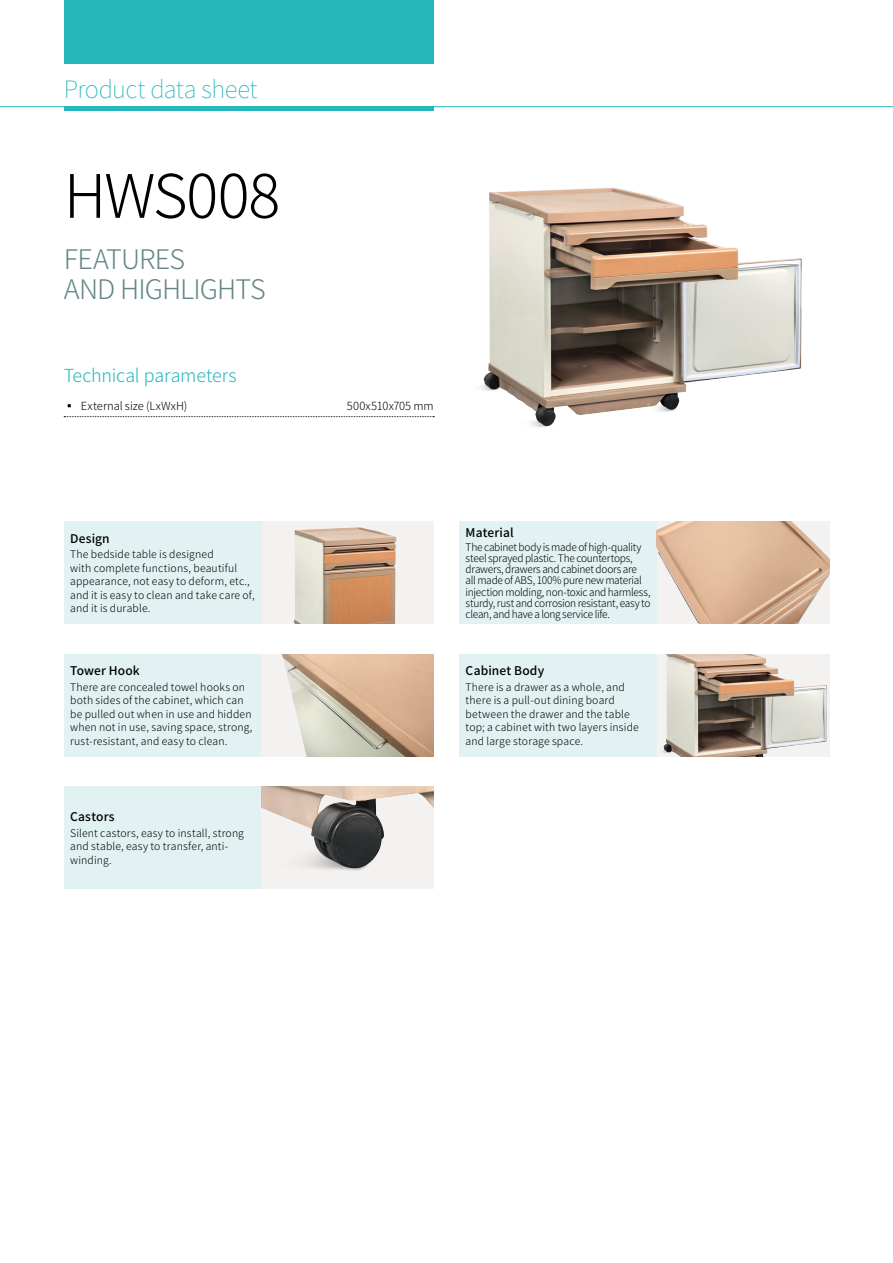
<style>
.page{position:relative;width:893px;height:1263px;background:#fff}
.page>*{position:absolute;margin:0;border:0;box-sizing:border-box;transform-origin:0 0}
.t1{font:300 60px "Noto Sans CJ Ksc";letter-spacing:-.025em;color:#000}
.t2{font:300 27px/30px "Noto Sans CJ Ksc";letter-spacing:-.035em;color:#638786}
.t3{font:100 24px "Noto Sans CJ Ksc";letter-spacing:-.025em;color:#26b7bc}
.t4{font:300 18px "Noto Sans CJ Ksc";letter-spacing:-.01em;color:#26b7bc}
.t5{font:500 12px "Noto Sans CJ Ksc";letter-spacing:.015em;color:#000}
.t6{font:300 11.25px "Noto Sans CJ Ksc";letter-spacing:.005em;color:#000}
.t7{font:300 10.5px/13.5px "Noto Sans CJ Ksc";letter-spacing:.015em;color:#000}
.t8{font:300 10.5px/11.2px "Noto Sans CJ Ksc";letter-spacing:-.025em;color:#000}
</style>
<div class="page">
<hr style="left:0;top:106px;width:893px;height:1px;background:#26b7bc">
<div style="left:64px;top:0;width:370px;height:64px;background:#26b7bc"></div>
<hr style="left:64px;top:107px;width:370px;height:4px;background:#26b7bc">
<div style="left:459px;top:654px;width:198px;height:102px;background:#e2f2f3"></div>
<div style="left:459px;top:522px;width:198px;height:102px;background:#e2f2f3"></div>
<img style="left:657px;top:522px;width:172px;height:102px">
<img style="left:657px;top:654px;width:171px;height:102px">
<div style="left:64px;top:654px;width:197px;height:102px;background:#e2f2f3"></div>
<div style="left:261px;top:654px;width:173px;height:102px;background:#f3f2f1"></div>
<img style="left:282px;top:654px;width:152px;height:102px">
<div style="left:64px;top:787px;width:197px;height:102px;background:#e2f2f3"></div>
<div style="left:261px;top:787px;width:173px;height:102px;background:#f3f2f1"></div>
<img style="left:261px;top:787px;width:173px;height:84px">
<div style="left:261px;top:522px;width:173px;height:102px;background:#f3f2f1"></div>
<img style="left:294px;top:527px;width:103px;height:97px">
<div style="left:64px;top:522px;width:197px;height:102px;background:#e2f2f3"></div>
<svg style="left:64px;top:416px;width:370px;height:1px"></svg>
<img style="left:480px;top:187px;width:322px;height:241px">
<h3 class="t3" style="left:64px;top:75px;width:195px">Product data sheet</h3>
<h1 class="t1" style="left:64px;top:162px;width:218px">HWS008</h1>
<h2 class="t2" style="left:64px;top:245px;width:200px">Features<br>and High lights</h2>
<h3 class="t4" style="left:64px;top:365px;width:174px">Technical parameters</h3>
<p class="t6" style="left:64px;top:399px;width:125px">▪ External size (LxWxH)</p>
<p class="t6" style="left:347px;top:399px;width:88px">500x510x705 mm</p>
<p class="t5" style="left:70px;top:532px;width:41px">Design</p>
<p class="t7" style="left:70px;top:548px;width:186px">The bedside table is designed<br>with complete functions, beautiful appearance, not easy to deform, etc., and it is easy to clean and take care of, and it is durable.</p>
<p class="t5" style="left:70px;top:664px;width:71px">Tower Hook</p>
<p class="t7" style="left:70px;top:680px;width:184px">There are concealed towel hooks on both sides of the cabinet, which can be pulled out when in use and hidden when not in use, saving space, strong, rust-resistant, and easy to clean.</p>
<p class="t5" style="left:70px;top:810px;width:46px">Castors</p>
<p class="t7" style="left:70px;top:826px;width:175px">Silent castors, easy to install, strong and stable, easy to transfer, anti&shy;winding.</p>
<p class="t5" style="left:466px;top:526px;width:50px">Material</p>
<p class="t8" style="left:466px;top:541px;width:186px">The cabinet body is made of high-quality steel sprayed plastic. The countertops, drawers, drawers and cabinet doors are<br>all made of ABS, 100% pure new material injection molding, non-toxic and harmless, sturdy, rust and corrosion resistant, easy to clean, and have a long service life.</p>
<p class="t5" style="left:466px;top:664px;width:80px">Cabinet Body</p>
<p class="t7" style="left:466px;top:680px;width:175px">There is a drawer as a whole, and there is a pull-out dining board between the drawer and the table top; a cabinet with two layers inside and large storage space.</p>
</div>
